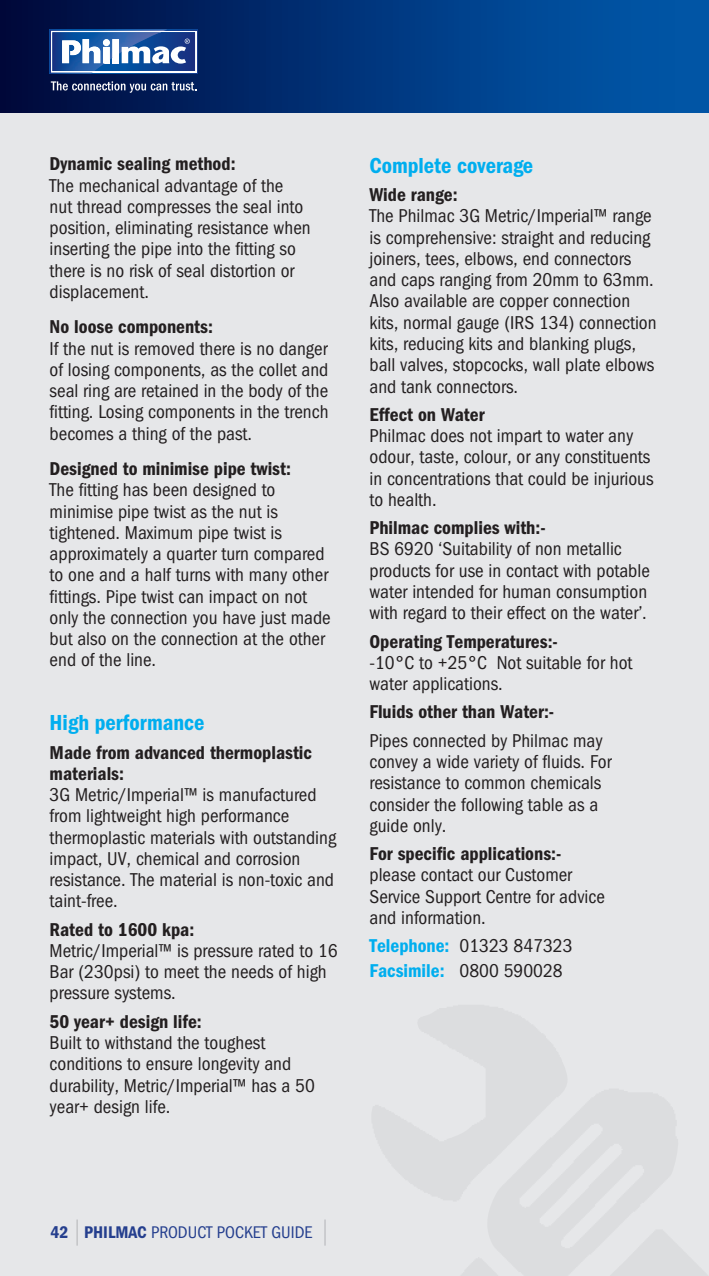
<style>
.page{position:relative;width:709px;height:1276px;background:#fff}
.page>*{position:absolute;margin:0;border:0;box-sizing:border-box;transform-origin:0 0}
.t1{font:600 condensed 22.5px "Franklin Gothic";color:#00aeef}
.t2{font:condensed 19.25px/21.2px "Franklin Gothic";color:#231f20}
.t3{font:600 condensed 19.25px/21.2px "Franklin Gothic";color:#231f20}
.t4{font:condensed 17.5px "Franklin Gothic";color:#253f8e}
.s1{font-weight:600;color:#00aeef}
.s2{font-weight:600}
</style>
<div class="page">
<svg style="left:0;top:0;width:709px;height:113px;background:#00367b"></svg>
<svg style="left:50px;top:30px;width:148px;height:44px"></svg>
<img style="left:82px;top:39px;width:18px;height:24px">
<img style="left:62px;top:40px;width:22px;height:23px">
<svg style="left:51px;top:81px;width:146px;height:12px;background:#40517b"></svg>
<div style="left:0;top:113px;width:709px;height:1163px;background:#e6e7e9"></div>
<hr style="left:76px;top:1219px;width:2px;height:26px;background:#bcbdc0">
<svg style="left:324px;top:1219px;width:1px;height:26px"></svg>
<p class="t3" style="left:50px;top:153px;width:187px">Dynamic sealing method:</p>
<p class="t2" style="left:50px;top:175px;width:262px">The mechanical advantage of the nut thread compresses the seal into position, eliminating resistance when inserting the pipe into the fitting so there is no risk of seal distortion or displacement.</p>
<p class="t3" style="left:50px;top:316px;width:165px">No loose components:</p>
<p class="t2" style="left:50px;top:338px;width:280px;text-align:justify">If the nut is removed there is no danger of losing components, as the collet and seal ring are retained in the body of the fitting. Losing components in the trench becomes a thing of the past.</p>
<p class="t3" style="left:50px;top:458px;width:243px">Designed to minimise pipe twist:</p>
<p class="t2" style="left:50px;top:479px;width:283px">The fitting has been designed to minimise pipe twist as the nut is tightened. Maximum pipe twist is approximately a quarter turn compared to one and a half turns with many other fittings. Pipe twist can impact on not only the connection you have just made but also on the connection at the other end of the line.</p>
<p class="t1" style="left:50px;top:710px;width:156px">High performance</p>
<p class="t3" style="left:50px;top:741px;width:264px">Made from advanced thermoplastic materials:</p>
<p class="t2" style="left:50px;top:784px;width:288px">3G Metric/Imperial™ is manufactured from lightweight high performance thermoplastic materials with outstanding impact, UV, chemical and corrosion resistance. The material is non-toxic and taint-free.</p>
<p class="t3" style="left:50px;top:918px;width:146px">Rated to 1600 kpa:</p>
<p class="t2" style="left:50px;top:940px;width:289px">Metric/Imperial™ is pressure rated to 16<br>Bar (230psi) to meet the needs of high pressure systems.</p>
<p class="t3" style="left:50px;top:1011px;width:154px">50 year+ design life:</p>
<p class="t2" style="left:50px;top:1032px;width:267px">Built to withstand the toughest conditions to ensure longevity and durability, Metric/Imperial™ has a 50 year+ design life.</p>
<p class="t1" style="left:369px;top:152px;width:165px">Complete coverage</p>
<p class="t3" style="left:369px;top:184px;width:90px">Wide range:</p>
<p class="t2" style="left:369px;top:206px;width:289px">The Philmac 3G Metric/Imperial™ range is comprehensive: straight and reducing joiners, tees, elbows, end connectors and caps ranging from 20mm to 63mm.<br>Also available are copper connection kits, normal gauge (IRS 134) connection kits, reducing kits and blanking plugs, ball valves, stopcocks, wall plate elbows and tank connectors.</p>
<p class="t3" style="left:369px;top:404px;width:117px">Effect on Water</p>
<p class="t2" style="left:369px;top:425px;width:286px">Philmac does not impart to water any odour, taste, colour, or any constituents in concentrations that could be injurious to health.</p>
<p class="t3" style="left:369px;top:517px;width:178px">Philmac complies with:-</p>
<p class="t2" style="left:369px;top:538px;width:282px">BS 6920 ‘Suitability of non metallic products for use in contact with potable water intended for human consumption with regard to their effect on the water’.</p>
<p class="t3" style="left:369px;top:630px;width:190px">Operating Temperatures:-</p>
<p class="t2" style="left:369px;top:652px;width:264px">-10°C to +25°C Not suitable for hot water applications.</p>
<p class="t3" style="left:369px;top:701px;width:186px">Fluids other than Water:-</p>
<p class="t2" style="left:369px;top:730px;width:244px">Pipes connected by Philmac may convey a wide variety of fluids. For resistance to common chemicals consider the following table as a guide only.</p>
<p class="t3" style="left:369px;top:843px;width:193px">For specific applications:-</p>
<p class="t2" style="left:369px;top:864px;width:237px">please contact our Customer<br>Service Support Centre for advice and information.</p>
<p class="t2" style="left:369px;top:933px;width:205px;line-height:24.8px"><span class="s1">Telephone:</span> 01323 847323<br><span class="s1">Facsimile:</span> 0800 590028</p>
<p class="t4" style="left:51px;top:1222px;width:263px"><span class="s2">42 PHILMAC</span> PRODUCT POCKET GUIDE</p>
</div>
